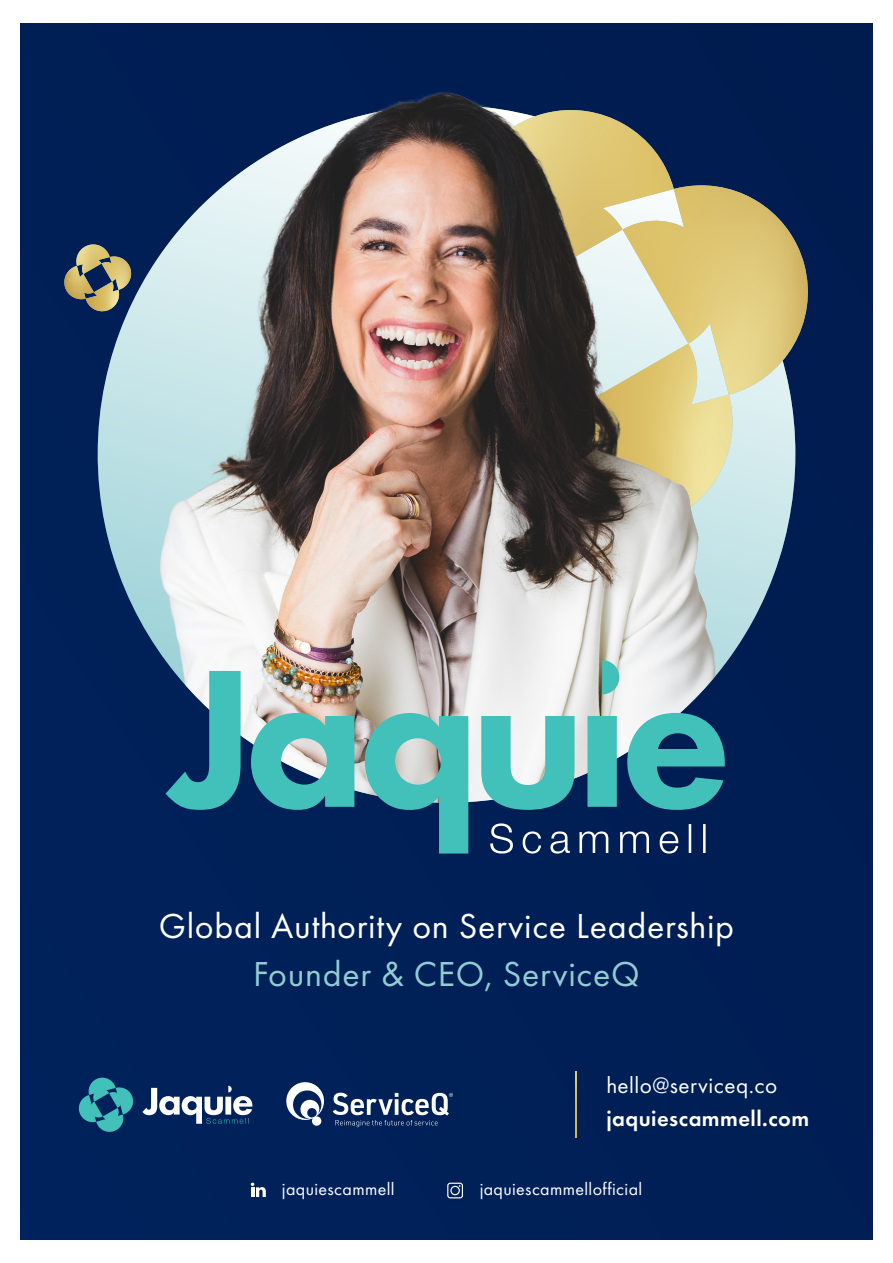
<style>
.page{position:relative;width:893px;height:1263px;background:#fff}
.page>*{position:absolute;margin:0;border:0;box-sizing:border-box;transform-origin:0 0}
.t1{font:36px/48px "Futura PT";letter-spacing:.02em;color:#fff;text-align:center}
.t2{font:23.25px "Futura PT";letter-spacing:.02em;color:#fff}
.t3{font:600 22.5px "Futura PT";letter-spacing:.02em;color:#fff}
.t4{font:18px "Futura PT";letter-spacing:.02em;color:#fff}
.s1{color:#91cdd3}
</style>
<div class="page">
<div style="left:20px;top:23px;width:853px;height:1217px;background:#00235d"></div>
<div style="left:354px;top:67px;width:479px;height:774px;background:#001d52"></div>
<img style="left:141px;top:540px;width:641px;height:263px">
<svg style="left:731px;top:98px;width:88px;height:442px;fill:#001c50"></svg>
<img style="left:731px;top:110px;width:78px;height:419px">
<svg style="left:251px;top:1183px;width:15px;height:14px"></svg>
<div style="left:447px;top:1183px;width:16px;height:15px;border:1px solid #fff;border-radius:2px"></div>
<div style="left:450px;top:1186px;width:10px;height:9px;border:1px solid #fff;border-radius:50%"></div>
<img style="left:575px;top:1071px;width:1px;height:66px">
<svg style="left:286px;top:1082px;width:38px;height:40px"></svg>
<div style="left:312px;top:1116px;width:9px;height:10px;background:#fff;border-radius:50%"></div>
<svg style="left:333px;top:1093px;width:120px;height:34px"></svg>
<svg style="left:78px;top:1077px;width:56px;height:55px"></svg>
<svg style="left:142px;top:1086px;width:110px;height:38px"></svg>
<svg style="left:166px;top:671px;width:75px;height:139px"></svg>
<svg style="left:251px;top:713px;width:103px;height:97px;background:#59b3b4"></svg>
<svg style="left:365px;top:713px;width:103px;height:140px"></svg>
<svg style="left:481px;top:716px;width:94px;height:94px;background:#6ec4c3"></svg>
<svg style="left:587px;top:660px;width:32px;height:147px;background:#6cc0bb"></svg>
<svg style="left:627px;top:713px;width:98px;height:97px"></svg>
<svg style="left:490px;top:823px;width:216px;height:30px"></svg>
<img style="left:64px;top:54px;width:667px;height:569px">
<p class="t1" style="left:159px;top:902px;width:577px">Global Authority on Service Leadership<br><span class="s1">Founder &amp; CEO, ServiceQ</span></p>
<p class="t2" style="left:606px;top:1071px;width:172px">hello@serviceq.co</p>
<p class="t3" style="left:606px;top:1104px;width:204px">jaquiescammell.com</p>
<p class="t4" style="left:282px;top:1178px;width:114px">jaquiescammell</p>
<p class="t4" style="left:480px;top:1178px;width:164px">jaquiescammellofficial</p>
</div>
